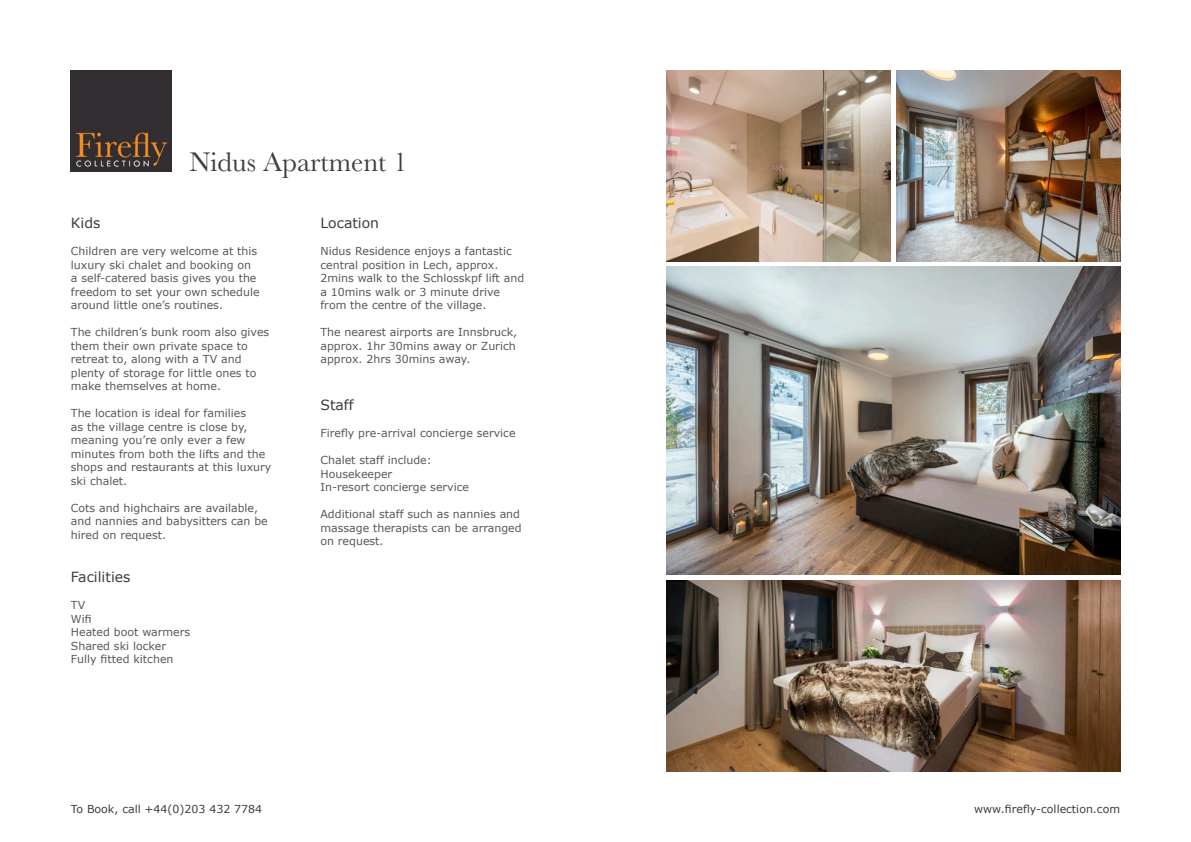
<style>
.page{position:relative;width:1191px;height:842px;background:#fff}
.page>*{position:absolute;margin:0;border:0;box-sizing:border-box;transform-origin:0 0}
.t1{font:28px "Baskerville";color:#3e3e3f}
.t2{font:14px "Verdana";color:#3e3e3f}
.t3{font:11px/13.5px "Verdana";color:#57585a}
.t4{font:11px "Verdana";color:#3e3e3f}
</style>
<div class="page">
<img style="left:71px;top:71px;width:101px;height:101px">
<img style="left:666px;top:267px;width:454px;height:307px">
<img style="left:666px;top:580px;width:454px;height:191px">
<img style="left:666px;top:71px;width:224px;height:190px">
<img style="left:896px;top:71px;width:224px;height:190px">
<p class="t1" style="left:190px;top:145px;width:219px">Nidus Apartment 1</p>
<p class="t2" style="left:71px;top:214px;width:31px">Kids</p>
<p class="t3" style="left:71px;top:244px;width:190px">Children are very welcome at this luxury ski chalet and booking on a self-catered basis gives you the freedom to set your own schedule around little one’s routines.</p>
<p class="t3" style="left:71px;top:325px;width:200px">The children’s bunk room also gives them their own private space to retreat to, along with a TV and plenty of storage for little ones to make themselves at home.</p>
<p class="t3" style="left:71px;top:406px;width:202px">The location is ideal for families<br>as the village centre is close by, meaning you’re only ever a few minutes from both the lifts and the shops and restaurants at this luxury ski chalet.</p>
<p class="t3" style="left:71px;top:501px;width:198px">Cots and highchairs are available, and nannies and babysitters can be hired on request.</p>
<p class="t2" style="left:71px;top:568px;width:61px">Facilities</p>
<p class="t3" style="left:71px;top:599px;width:16px">TV</p>
<p class="t3" style="left:71px;top:612px;width:22px">Wifi</p>
<p class="t3" style="left:71px;top:626px;width:121px">Heated boot warmers</p>
<p class="t3" style="left:71px;top:639px;width:97px">Shared ski locker</p>
<p class="t3" style="left:71px;top:653px;width:104px">Fully fitted kitchen</p>
<p class="t2" style="left:320px;top:214px;width:60px">Location</p>
<p class="t3" style="left:320px;top:244px;width:205px">Nidus Residence enjoys a fantastic central position in Lech, approx.<br>2mins walk to the Schlosskpf lift and a 10mins walk or 3 minute drive from the centre of the village.</p>
<p class="t3" style="left:320px;top:325px;width:198px">The nearest airports are Innsbruck, approx. 1hr 30mins away or Zurich approx. 2hrs 30mins away.</p>
<p class="t2" style="left:320px;top:396px;width:35px">Staff</p>
<p class="t3" style="left:320px;top:426px;width:197px">Firefly pre-arrival concierge service</p>
<p class="t3" style="left:320px;top:453px;width:113px">Chalet staff include:</p>
<p class="t3" style="left:320px;top:467px;width:73px">Housekeeper</p>
<p class="t3" style="left:320px;top:480px;width:150px">In-resort concierge service</p>
<p class="t3" style="left:320px;top:507px;width:203px">Additional staff such as nannies and massage therapists can be arranged on request.</p>
<p class="t4" style="left:71px;top:802px;width:193px">To Book, call +44(0)203 432 7784</p>
<p class="t4" style="left:974px;top:802px;width:147px">www.firefly-collection.com</p>
</div>
